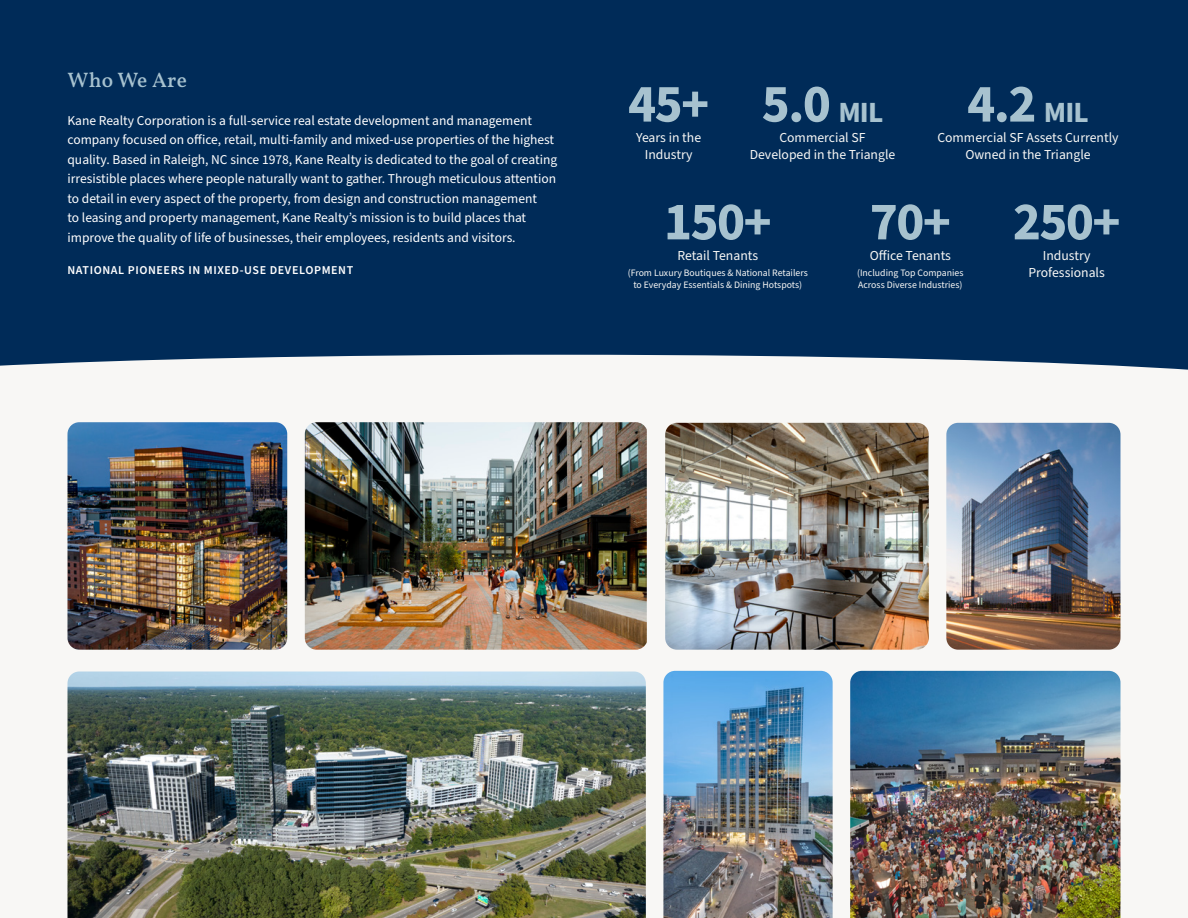
<style>
.page{position:relative;width:1188px;height:918px;background:#f8f7f5}
.page>*{position:absolute;margin:0;border:0;box-sizing:border-box;transform-origin:0 0}
.t1{font:700 52.8px "Source Sans Pro";letter-spacing:-.03em;color:#a7c2cf}
.t2{font:500 21px "Vollkorn";letter-spacing:.01em;color:#a7c2cf}
.t3{font:13.65px/16.5px "Source Sans Pro";color:#f8f7f5;text-align:center}
.t4{font:13.5px/19.5px "Source Sans Pro";color:#fff}
.t5{font:600 12px "Source Sans Pro";letter-spacing:.05em;color:#fff}
.t6{font:9.75px/11.7px "Source Sans Pro";color:#f8f7f5;text-align:center}
.s1{font-size:29.4px}
</style>
<div class="page">
<div style="left:0;top:0;width:1188px;height:404px;background:#002b58"></div>
<div style="left:0;top:355px;width:1188px;height:167px;background:#f8f7f5"></div>
<img style="left:68px;top:422px;width:219px;height:228px">
<img style="left:305px;top:422px;width:342px;height:228px">
<img style="left:68px;top:672px;width:578px;height:246px">
<img style="left:665px;top:423px;width:264px;height:227px">
<img style="left:663px;top:671px;width:170px;height:247px">
<img style="left:850px;top:671px;width:270px;height:247px">
<img style="left:946px;top:423px;width:174px;height:227px">
<p class="t2" style="left:68px;top:65px;width:121px">Who We Are</p>
<p class="t4" style="left:68px;top:111px;width:491px">Kane Realty Corporation is a full-service real estate development and management company focused on office, retail, multi-family and mixed-use properties of the highest quality. Based in Raleigh, NC since 1978, Kane Realty is dedicated to the goal of creating irresistible places where people naturally want to gather. Through meticulous attention to detail in every aspect of the property, from design and construction management<br>to leasing and property management, Kane Realty’s mission is to build places that improve the quality of life of businesses, their employees, residents and visitors.</p>
<p class="t5" style="left:68px;top:262px;width:287px">NATIONAL PIONEERS IN MIXED-USE DEVELOPMENT</p>
<p class="t1" style="left:628px;top:68px;width:83px">45+</p>
<p class="t3" style="left:636px;top:130px;width:67px">Years in the<br>Industry</p>
<p class="t1" style="left:762px;top:68px;width:123px">5.0 <span class="s1">MIL</span></p>
<p class="t3" style="left:750px;top:130px;width:147px">Commercial SF<br>Developed in the Triangle</p>
<p class="t1" style="left:967px;top:68px;width:123px">4.2 <span class="s1">MIL</span></p>
<p class="t3" style="left:937px;top:130px;width:183px">Commercial SF Assets Currently<br>Owned in the Triangle</p>
<p class="t1" style="left:664px;top:186px;width:109px">150+</p>
<p class="t3" style="left:678px;top:248px;width:82px">Retail Tenants</p>
<p class="t6" style="left:628px;top:268px;width:182px">(From Luxury Boutiques &amp; National Retailers to Everyday Essentials &amp; Dining Hotspots)</p>
<p class="t1" style="left:870px;top:186px;width:83px">70+</p>
<p class="t3" style="left:870px;top:248px;width:83px">Office Tenants</p>
<p class="t6" style="left:857px;top:268px;width:108px;text-align:left">(Including Top Companies<br>Across Diverse Industries)</p>
<p class="t1" style="left:1013px;top:186px;width:109px">250+</p>
<p class="t3" style="left:1043px;top:248px;width:49px">Industry</p>
<p class="t3" style="left:1028px;top:264px;width:78px">Professionals</p>
</div>
